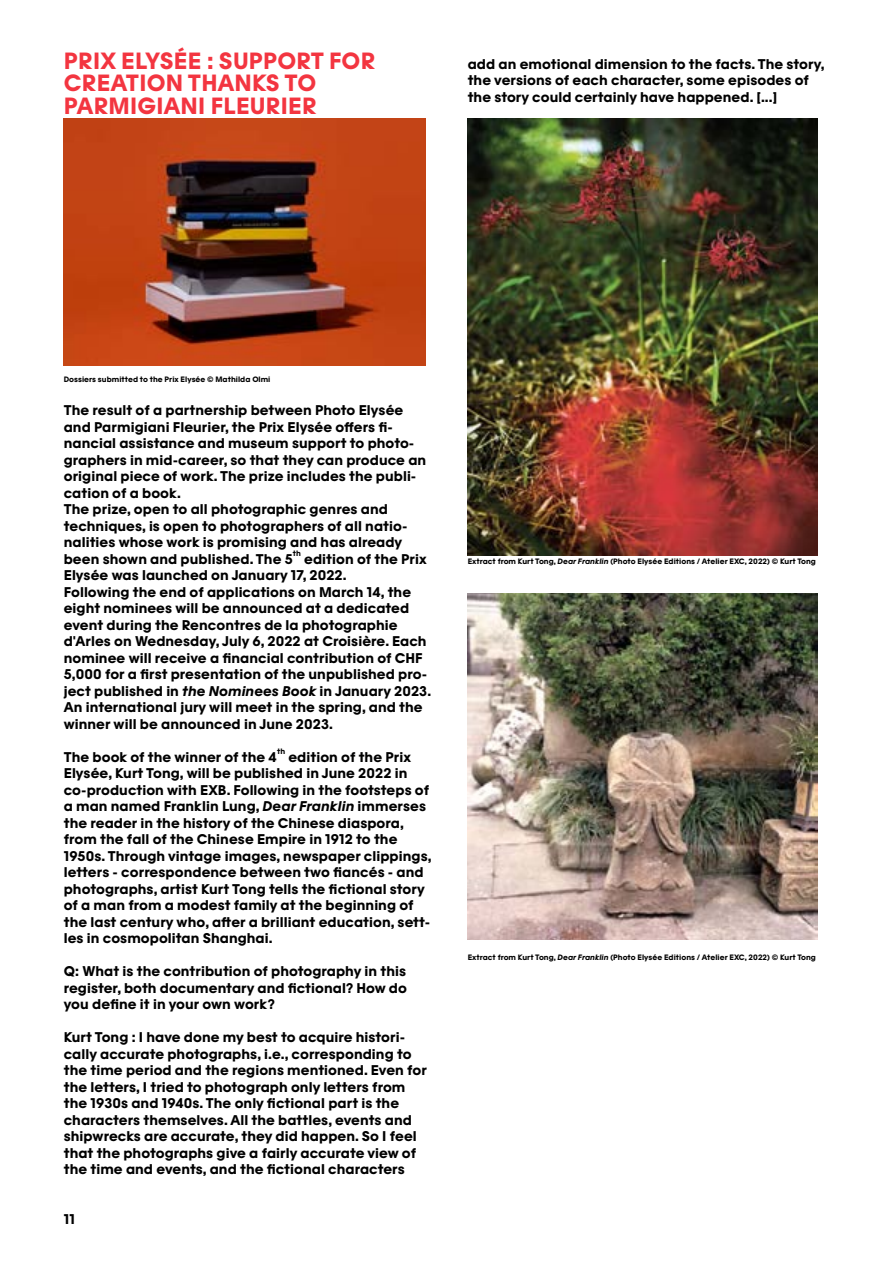
<style>
.page{position:relative;width:893px;height:1263px;background:#fff}
.page>*{position:absolute;margin:0;border:0;box-sizing:border-box;transform-origin:0 0}
.t1{font:700 22.5px/22.5px "Photo Elysee";letter-spacing:.01em;color:#f33540}
.t2{font:700 13.5px/16.5px "Photo Elysee";letter-spacing:.005em;color:#000}
.t3{font:700 7.5px "Photo Elysee";letter-spacing:.005em;color:#000}
.s1{font-style:italic}
</style>
<div class="page">
<img style="left:64px;top:118px;width:361px;height:248px">
<img style="left:468px;top:118px;width:349px;height:438px">
<img style="left:468px;top:593px;width:349px;height:347px">
<h1 class="t1" style="left:64px;top:50px;width:313px">PRIX ELYSÉE : SUPPORT FOR<br>CREATION THANKS TO<br>PARMIGIANI FLEURIER</h1>
<p class="t2" style="left:468px;top:56px;width:358px">add an emotional dimension to the facts. The story, the versions of each character, some episodes of the story could certainly have happened. [...]</p>
<p class="t3" style="left:64px;top:375px;width:208px">Dossiers submitted to the Prix Elysée © Mathilda Olmi</p>
<p class="t2" style="left:64px;top:402px;width:364px">The result of a partnership between Photo Elysée and Parmigiani Fleurier, the Prix Elysée offers fi&shy;nancial assistance and museum support to photo&shy;graphers in mid-career, so that they can produce an original piece of work. The prize includes the publi&shy;cation of a book.<br>The prize, open to all photographic genres and techniques, is open to photographers of all natio&shy;nalities whose work is promising and has already been shown and published. The 5</p>
<p class="t3" style="left:293px;top:549px;width:10px">th</p>
<p class="t2" style="left:64px;top:551px;width:369px;text-indent:240px">edition of the Prix Elysée was launched on January 17, 2022.<br>Following the end of applications on March 14, the eight nominees will be announced at a dedicated event during the Rencontres de la photographie d'Arles on Wednesday, July 6, 2022 at Croisière. Each nominee will receive a financial contribution of CHF 5,000 for a first presentation of the unpublished pro&shy;ject published in <span class="s1">the Nominees Book</span> in January 2023.<br>An international jury will meet in the spring, and the winner will be announced in June 2023.</p>
<p class="t2" style="left:64px;top:749px;width:215px">The book of the winner of the 4</p>
<p class="t3" style="left:277px;top:747px;width:10px">th</p>
<p class="t2" style="left:64px;top:749px;width:369px;text-indent:225px">edition of the Prix Elysée, Kurt Tong, will be published in June 2022 in co-production with EXB. Following in the footsteps of a man named Franklin Lung, <span class="s1">Dear Franklin</span> immerses the reader in the history of the Chinese diaspora, from the fall of the Chinese Empire in 1912 to the 1950s. Through vintage images, newspaper clippings, letters - correspondence between two fiancés - and photographs, artist Kurt Tong tells the fictional story of a man from a modest family at the beginning of the last century who, after a brilliant education, sett&shy;les in cosmopolitan Shanghai.</p>
<p class="t2" style="left:64px;top:963px;width:345px;text-align:justify">Q: What is the contribution of photography in this register, both documentary and fictional? How do you define it in your own work?</p>
<p class="t2" style="left:64px;top:1029px;width:365px">Kurt Tong : I have done my best to acquire histori&shy;cally accurate photographs, i.e., corresponding to the time period and the regions mentioned. Even for the letters, I tried to photograph only letters from the 1930s and 1940s. The only fictional part is the characters themselves. All the battles, events and shipwrecks are accurate, they did happen. So I feel that the photographs give a fairly accurate view of the time and events, and the fictional characters</p>
<p class="t2" style="left:64px;top:1211px;width:13px">11</p>
<p class="t3" style="left:468px;top:557px;width:350px">Extract from Kurt Tong, <span class="s1">Dear Franklin</span> (Photo Elysée Editions / Atelier EXC, 2022) © Kurt Tong</p>
<p class="t3" style="left:468px;top:953px;width:350px">Extract from Kurt Tong, <span class="s1">Dear Franklin</span> (Photo Elysée Editions / Atelier EXC, 2022) © Kurt Tong</p>
</div>
